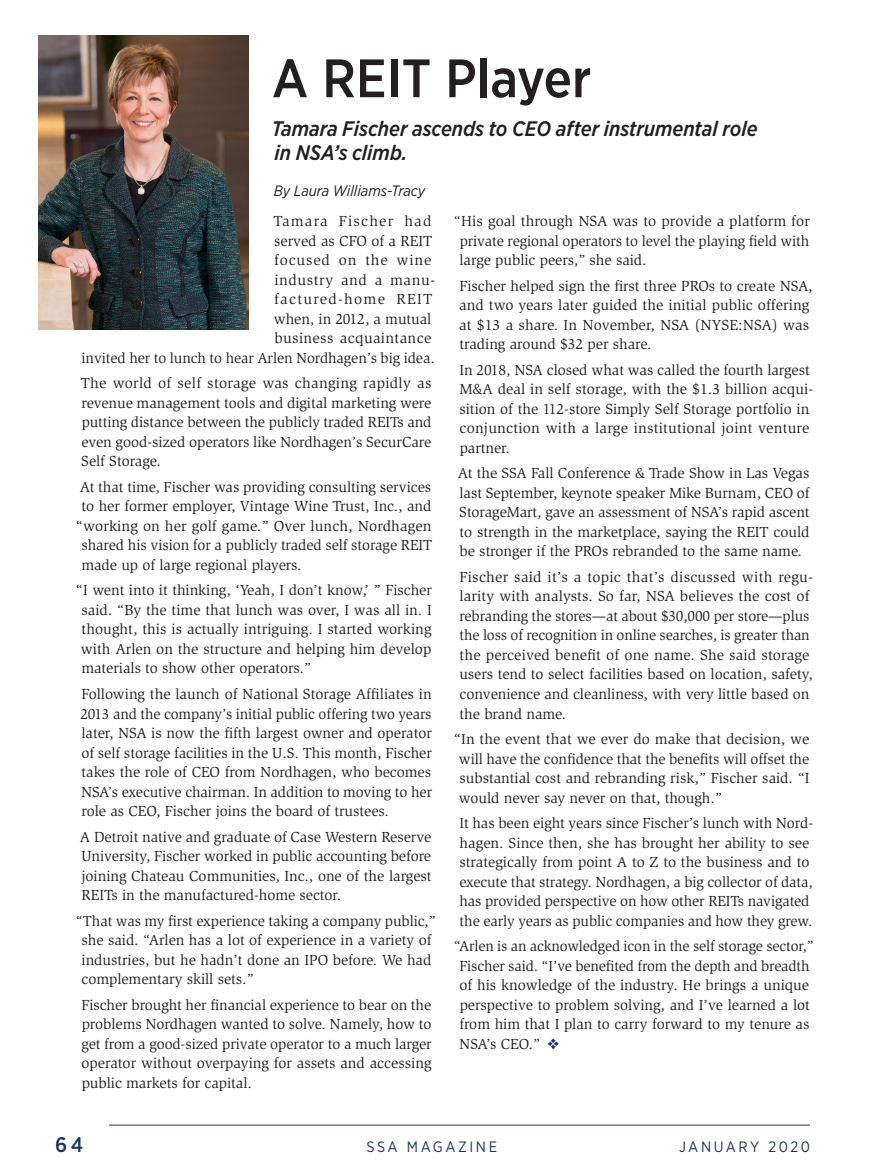
<style>
.page{position:relative;width:891px;height:1175px;background:#fff}
.page>*{position:absolute;margin:0;border:0;box-sizing:border-box;transform-origin:0 0}
.Head{font:500 54px "Gotham Narrow";color:#231f20}
.Head2{font:italic 500 21px/24px "Gotham Narrow";color:#231f20}
.t1{font:500 21px "Gotham Narrow";color:#1e3265}
.Body{font:15px/19.5px "Slimbach";letter-spacing:-.005em;color:#231f20;text-align:justify}
.Body-2{font:15px/19.5px "Slimbach";letter-spacing:.025em;color:#231f20;text-align:right}
.t2{font:15px "Gotham Narrow";letter-spacing:.175em;color:#1e3265}
.Byline{font:italic 15px "Gotham Narrow";color:#231f20}
.s1{color:#1e3265}
</style>
<div class="page">
<hr style="left:109px;top:1124px;width:701px;height:1px;background:#1e3265">
<img style="left:38px;top:35px;width:210px;height:294px">
<p class="Head" style="left:272px;top:44px;width:321px">A REIT Player</p>
<p class="Head2" style="left:272px;top:117px;width:487px">Tamara Fischer ascends to CEO after instrumental role in NSA’s climb.</p>
<p class="Byline" style="left:274px;top:182px;width:153px">By Laura Williams-Tracy</p>
<p class="Body-2" style="left:82px;top:212px;width:355px">Tamara Fischer had<br>served as CFO of a REIT<br>focused on the wine<br>industry and a manu-<br>factured-home REIT<br>when, in 2012, a mutual<br>business acquaintance<br>invited her to lunch to hear Arlen Nordhagen’s big idea.</p>
<p class="Body" style="left:81px;top:374px;width:352px">The world of self storage was changing rapidly as revenue management tools and digital marketing were putting distance between the publicly traded REITs and even good-sized operators like Nordhagen’s SecurCare Self Storage.</p>
<p class="Body" style="left:80px;top:477px;width:353px">At that time, Fischer was providing consulting services</p>
<p class="Body" style="left:82px;top:497px;width:351px">to her former employer, Vintage Wine Trust, Inc., and</p>
<p class="Body" style="left:76px;top:516px;width:357px">“working on her golf game.” Over lunch, Nordhagen</p>
<p class="Body" style="left:81px;top:536px;width:352px">shared his vision for a publicly traded self storage REIT</p>
<p class="Body" style="left:81px;top:555px;width:222px">made up of large regional players.</p>
<p class="Body" style="left:81px;top:581px;width:353px;text-indent:-5px">“I went into it thinking, ‘Yeah, I don’t know,’ ” Fischer said. “By the time that lunch was over, I was all in. I thought, this is actually intriguing. I started working with Arlen on the structure and helping him develop materials to show other operators.”</p>
<p class="Body" style="left:81px;top:684px;width:353px">Following the launch of National Storage Affiliates in 2013 and the company’s initial public offering two years later, NSA is now the fifth largest owner and operator of self storage facilities in the U.S. This month, Fischer takes the role of CEO from Nordhagen, who becomes NSA’s executive chairman. In addition to moving to her role as CEO, Fischer joins the board of trustees.</p>
<p class="Body" style="left:80px;top:827px;width:353px">A Detroit native and graduate of Case Western Reserve University, Fischer worked in public accounting before joining Chateau Communities, Inc., one of the largest REITs in the manufactured-home sector.</p>
<p class="Body" style="left:81px;top:911px;width:356px;text-align:left;text-indent:-6px">“That was my first experience taking a company public,” she said. “Arlen has a lot of experience in a variety of industries, but he hadn’t done an IPO before. We had complementary skill sets.”</p>
<p class="Body" style="left:81px;top:995px;width:352px">Fischer brought her financial experience to bear on the problems Nordhagen wanted to solve. Namely, how to get from a good-sized private operator to a much larger operator without overpaying for assets and accessing public markets for capital.</p>
<p class="Body" style="left:460px;top:212px;width:352px;text-indent:-6px">“His goal through NSA was to provide a platform for private regional operators to level the playing field with large public peers,” she said.</p>
<p class="Body" style="left:459px;top:276px;width:355px;text-align:left">Fischer helped sign the first three PROs to create NSA, and two years later guided the initial public offering at $13 a share. In November, NSA (NYSE:NSA) was trading around $32 per share.</p>
<p class="Body" style="left:459px;top:360px;width:355px;text-align:left">In 2018, NSA closed what was called the fourth largest M&amp;A deal in self storage, with the $1.3 billion acqui&shy;sition of the 112-store Simply Self Storage portfolio in conjunction with a large institutional joint venture partner.</p>
<p class="Body" style="left:458px;top:464px;width:353px">At the SSA Fall Conference &amp; Trade Show in Las Vegas last September, keynote speaker Mike Burnam, CEO of StorageMart, gave an assessment of NSA’s rapid ascent to strength in the marketplace, saying the REIT could be stronger if the PROs rebranded to the same name.</p>
<p class="Body" style="left:459px;top:567px;width:355px;text-align:left">Fischer said it’s a topic that’s discussed with regu&shy;larity with analysts. So far, NSA believes the cost of rebranding the stores—at about $30,000 per store—plus the loss of recognition in online searches, is greater than the perceived benefit of one name. She said storage users tend to select facilities based on location, safety, convenience and cleanliness, with very little based on the brand name.</p>
<p class="Body" style="left:459px;top:729px;width:352px;text-indent:-5px">“In the event that we ever do make that decision, we will have the confidence that the benefits will offset the substantial cost and rebranding risk,” Fischer said. “I would never say never on that, though.”</p>
<p class="Body" style="left:459px;top:813px;width:355px;text-align:left">It has been eight years since Fischer’s lunch with Nord&shy;hagen. Since then, she has brought her ability to see strategically from point A to Z to the business and to execute that strategy. Nordhagen, a big collector of data, has provided perspective on how other REITs navigated the early years as public companies and how they grew.</p>
<p class="Body" style="left:459px;top:936px;width:356px;text-align:left;text-indent:-5px">“Arlen is an acknowledged icon in the self storage sector,” Fischer said. “I’ve benefited from the depth and breadth of his knowledge of the industry. He brings a unique perspective to problem solving, and I’ve learned a lot from him that I plan to carry forward to my tenure as NSA’s CEO.” <span class="s1">❖</span></p>
<h2 class="t1" style="left:55px;top:1131px;width:30px">64</h2>
<p class="t2" style="left:366px;top:1137px;width:132px">SSA MAGAZINE</p>
<p class="t2" style="left:679px;top:1137px;width:132px">JANUARY 2020</p>
</div>
